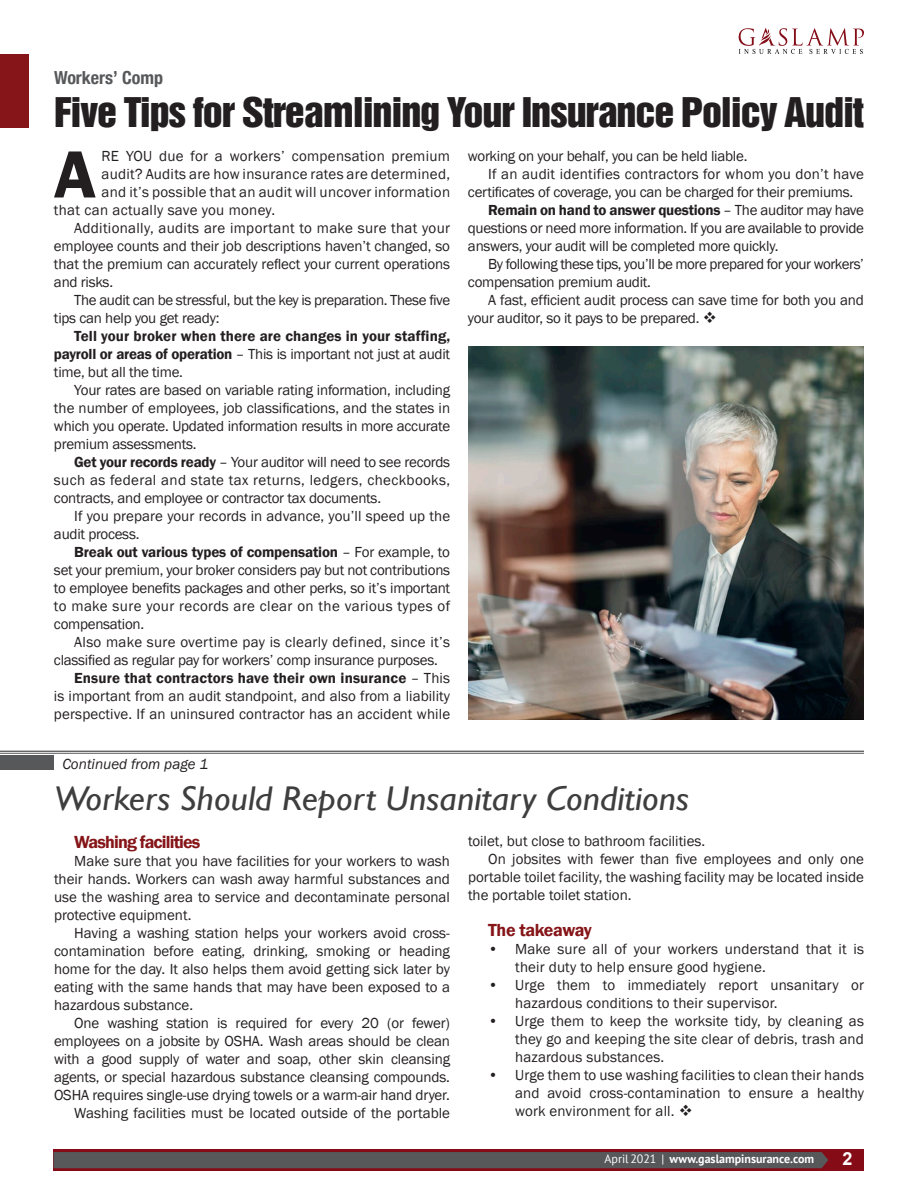
<style>
.page{position:relative;width:918px;height:1188px;background:#fff}
.page>*{position:absolute;margin:0;border:0;box-sizing:border-box;transform-origin:0 0}
.t1{font:600 69px "Franklin Gothic";color:#231f20}
.t2{font:37.5px "Helvetica Inserat";letter-spacing:-.03em;color:#231f20;scale:1.07 1}
.t3{font:italic 34.35px "Gill Sans";letter-spacing:.005em;color:#3e3e3f;scale:1.07 1}
.t4{font:600 18px "Franklin Gothic";letter-spacing:-.045em;color:#851518}
.t5{font:700 condensed 18px "Helvetica Neue";color:#57585a}
.t6{font:600 18px "Franklin Gothic";letter-spacing:-.025em;color:#851518}
.t7{font:700 18px "Arial";color:#fff}
.t8{font:15px/18px "Franklin Gothic";letter-spacing:-.005em;color:#231f20;text-align:justify}
.t9{font:15px "Franklin Gothic";letter-spacing:.02em;color:#231f20}
.t10{font:600 15px/18px "Franklin Gothic";letter-spacing:.005em;color:#231f20;text-align:justify}
.t11{font:15px "Franklin Gothic";letter-spacing:-.025em;color:#231f20}
.t12{font:15px "Franklin Gothic";letter-spacing:.015em;color:#231f20}
.t13{font:600 15px "Franklin Gothic";letter-spacing:-.02em;color:#231f20}
.t14{font:italic 15px "Franklin Gothic";color:#231f20}
.t15{font:700 12px "PT Sans";color:#fff}
.s1{font-weight:400}
.s2{font-weight:600}
</style>
<div class="page">
<div style="left:53px;top:1149px;width:811px;height:22px;background:linear-gradient(to right,#850b16,#850b16)"></div>
<div style="left:53px;top:1152px;width:775px;height:16px;background:#57585a"></div>
<div style="left:0;top:755px;width:54px;height:15px;background:#57585a"></div>
<hr style="left:0;top:751px;width:864px;height:1px;background:#3e3e3f">
<hr style="left:0;top:753px;width:864px;height:1px;background:#3e3e3f">
<div style="left:0;top:54px;width:28px;height:73px;background:#851518"></div>
<svg style="left:739px;top:28px;width:125px;height:26px"></svg>
<img style="left:468px;top:347px;width:396px;height:372px">
<p class="t5" style="left:54px;top:63px;width:111px">Workers’ Comp</p>
<h2 class="t2" style="left:54px;top:90px;width:759px">Five Tips for Streamlining Your Insurance Policy Audit</h2>
<h1 class="t1" style="left:54px;top:132px;width:43px">A</h1>
<p class="t9" style="left:101px;top:147px;width:350px">RE YOU due for a workers’ compensation premium</p>
<p class="t9" style="left:101px;top:165px;width:350px">audit? Audits are how insurance rates are determined,</p>
<p class="t9" style="left:101px;top:183px;width:350px">and it’s possible that an audit will uncover information</p>
<p class="t9" style="left:54px;top:201px;width:223px">that can actually save you money.</p>
<p class="t9" style="left:74px;top:219px;width:377px">Additionally, audits are important to make sure that your</p>
<p class="t8" style="left:54px;top:238px;width:398px">employee counts and their job descriptions haven’t changed, so</p>
<p class="t8" style="left:54px;top:256px;width:398px">that the premium can accurately reflect your current operations</p>
<p class="t8" style="left:54px;top:274px;width:61px">and risks.</p>
<p class="t11" style="left:74px;top:291px;width:377px">The audit can be stressful, but the key is preparation. These five</p>
<p class="t8" style="left:54px;top:310px;width:167px">tips can help you get ready:</p>
<p class="t10" style="left:54px;top:328px;width:398px;text-indent:20px">Tell your broker when there are changes in your staffing, payroll or areas of operation <span class="s1">– This is important not just at audit time, but all the time.</span></p>
<p class="t8" style="left:54px;top:382px;width:398px;text-indent:20px">Your rates are based on variable rating information, including the number of employees, job classifications, and the states in which you operate. Updated information results in more accurate premium assessments.</p>
<p class="t8" style="left:54px;top:454px;width:398px;text-indent:20px"><span class="s2">Get your records ready</span> – Your auditor will need to see records such as federal and state tax returns, ledgers, checkbooks, contracts, and employee or contractor tax documents.</p>
<p class="t8" style="left:54px;top:508px;width:398px;text-indent:20px">If you prepare your records in advance, you’ll speed up the audit process.</p>
<p class="t8" style="left:54px;top:544px;width:398px;text-indent:20px"><span class="s2">Break out various types of compensation</span> – For example, to set your premium, your broker considers pay but not contributions to employee benefits packages and other perks, so it’s important to make sure your records are clear on the various types of compensation.</p>
<p class="t9" style="left:74px;top:633px;width:377px">Also make sure overtime pay is clearly defined, since it’s</p>
<p class="t8" style="left:54px;top:652px;width:385px">classified as regular pay for workers’ comp insurance purposes.</p>
<p class="t10" style="left:74px;top:670px;width:377px">Ensure that contractors have their own insurance <span class="s1">– This</span></p>
<p class="t8" style="left:54px;top:688px;width:398px">is important from an audit standpoint, and also from a liability</p>
<p class="t8" style="left:54px;top:706px;width:398px">perspective. If an uninsured contractor has an accident while</p>
<p class="t8" style="left:468px;top:148px;width:281px">working on your behalf, you can be held liable.</p>
<p class="t12" style="left:488px;top:165px;width:377px">If an audit identifies contractors for whom you don’t have</p>
<p class="t8" style="left:468px;top:184px;width:387px">certificates of coverage, you can be charged for their premiums.</p>
<p class="t13" style="left:488px;top:201px;width:377px">Remain on hand to answer questions <span class="s1">– The auditor may have</span></p>
<p class="t8" style="left:468px;top:220px;width:398px">questions or need more information. If you are available to provide</p>
<p class="t8" style="left:468px;top:238px;width:312px">answers, your audit will be completed more quickly.</p>
<p class="t11" style="left:488px;top:255px;width:377px">By following these tips, you’ll be more prepared for your workers’</p>
<p class="t8" style="left:468px;top:274px;width:185px">compensation premium audit.</p>
<p class="t8" style="left:488px;top:292px;width:377px">A fast, efficient audit process can save time for both you and</p>
<p class="t8" style="left:468px;top:310px;width:250px">your auditor, so it pays to be prepared. ❖</p>
<p class="t14" style="left:62px;top:755px;width:147px">Continued from page 1</p>
<h3 class="t3" style="left:54px;top:778px;width:595px">Workers Should Report Unsanitary Conditions</h3>
<p class="t4" style="left:74px;top:831px;width:128px">Washing facilities</p>
<p class="t8" style="left:54px;top:852px;width:398px;text-indent:20px">Make sure that you have facilities for your workers to wash their hands. Workers can wash away harmful substances and use the washing area to service and decontaminate personal protective equipment.</p>
<p class="t8" style="left:54px;top:924px;width:398px;text-indent:20px">Having a washing station helps your workers avoid cross&shy;contamination before eating, drinking, smoking or heading home for the day. It also helps them avoid getting sick later by eating with the same hands that may have been exposed to a hazardous substance.</p>
<p class="t8" style="left:54px;top:1014px;width:398px;text-align:right">One washing station is required for every 20 (or fewer) employees on a jobsite by OSHA. Wash areas should be clean with a good supply of water and soap, other skin cleansing agents, or special hazardous substance cleansing compounds.<br>OSHA requires single-use drying towels or a warm-air hand dryer.<br>Washing facilities must be located outside of the portable</p>
<p class="t8" style="left:468px;top:832px;width:239px">toilet, but close to bathroom facilities.</p>
<p class="t8" style="left:488px;top:850px;width:377px">On jobsites with fewer than five employees and only one</p>
<p class="t8" style="left:468px;top:868px;width:398px">portable toilet facility, the washing facility may be located inside</p>
<p class="t8" style="left:468px;top:886px;width:165px">the portable toilet station.</p>
<p class="t6" style="left:488px;top:919px;width:105px">The takeaway</p>
<p class="t8" style="left:515px;top:940px;width:350px;text-indent:-27px">• Make sure all of your workers understand that it is their duty to help ensure good hygiene.</p>
<p class="t8" style="left:515px;top:976px;width:350px;text-indent:-27px">• Urge them to immediately report unsanitary or hazardous conditions to their supervisor.</p>
<p class="t8" style="left:515px;top:1012px;width:350px;text-indent:-27px">• Urge them to keep the worksite tidy, by cleaning as they go and keeping the site clear of debris, trash and hazardous substances.</p>
<p class="t8" style="left:515px;top:1066px;width:350px;text-indent:-27px">• Urge them to use washing facilities to clean their hands and avoid cross-contamination to ensure a healthy work environment for all. ❖</p>
<p class="t15" style="left:605px;top:1151px;width:211px"><span class="s1">April 2021 |</span> www.gaslampinsurance.com</p>
<p class="t7" style="left:842px;top:1147px;width:12px">2</p>
</div>
